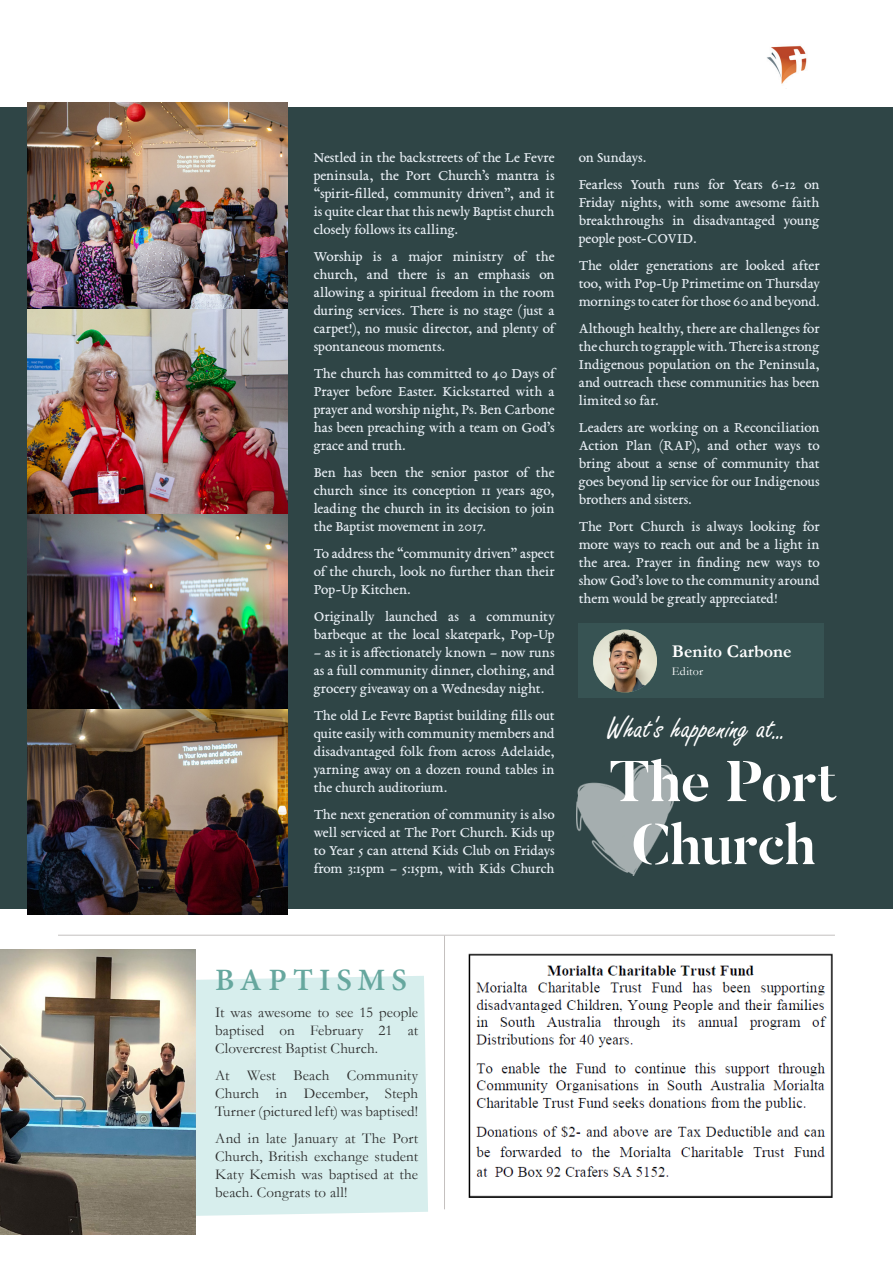
<style>
.page{position:relative;width:893px;height:1263px;background:#fff}
.page>*{position:absolute;margin:0;border:0;box-sizing:border-box;transform-origin:0 0}
.Subheader_1_-_Center{font:700 57px/63px "Butler Stencil";letter-spacing:-.005em;color:#fff;text-align:center}
.Subheader_1_-_Center-2{font:33px "Freestyle Script";color:#fff}
.Subheader_1_-_Center-3{font:700 30.6px "Adobe Hebrew";letter-spacing:.195em;color:#66a79e}
.Body_Copy_-_Left{font:700 18px "Garamond";letter-spacing:-.005em;color:#fff}
.Body_Copy_-_Left-2{font:15px/18px "EB Garamond 08";color:#e7edf3;text-align:justify}
.Body_Copy_-_Left-3{font:15px/18px "Garamond";letter-spacing:.005em;color:#2d2e2e;text-align:justify}
.Body_Copy_-_Left-4{font:12px "Garamond";letter-spacing:.01em;color:#fff}
</style>
<div class="page">
<div style="left:0;top:108px;width:893px;height:801px;background:#2f4546"></div>
<img style="left:577px;top:765px;width:96px;height:110px">
<div style="left:578px;top:623px;width:246px;height:75px;background:#375353"></div>
<hr style="left:58px;top:935px;width:777px;height:1px;background:#c4c0bf">
<hr style="left:444px;top:935px;width:1px;height:274px;background:#c4c0bf">
<img style="left:468px;top:953px;width:365px;height:245px">
<img style="left:767px;top:45px;width:40px;height:39px">
<img style="left:28px;top:309px;width:259px;height:205px">
<img style="left:28px;top:514px;width:259px;height:400px">
<img style="left:28px;top:102px;width:259px;height:207px">
<div style="left:196px;top:976px;width:232px;height:240px;background:#d7eeed"></div>
<img style="left:593px;top:630px;width:64px;height:62px">
<img style="left:0;top:949px;width:196px;height:285px">
<p class="Body_Copy_-_Left-2" style="left:314px;top:148px;width:242px">Nestled in the backstreets of the Le Fevre peninsula, the Port Church’s mantra is “spirit-filled, community driven”, and it is quite clear that this newly Baptist church closely follows its calling.</p>
<p class="Body_Copy_-_Left-2" style="left:314px;top:247px;width:243px">Worship is a major ministry of the church, and there is an emphasis on allowing a spiritual freedom in the room during services. There is no stage (just a carpet!), no music director, and plenty of spontaneous moments.</p>
<p class="Body_Copy_-_Left-2" style="left:314px;top:364px;width:243px">The church has committed to 40 Days of Prayer before Easter. Kickstarted with a prayer and worship night, Ps. Ben Carbone has been preaching with a team on God’s grace and truth.</p>
<p class="Body_Copy_-_Left-2" style="left:314px;top:463px;width:242px">Ben has been the senior pastor of the church since its conception 11 years ago, leading the church in its decision to join the Baptist movement in 2017.</p>
<p class="Body_Copy_-_Left-2" style="left:314px;top:544px;width:242px">To address the “community driven” aspect of the church, look no further than their Pop-Up Kitchen.</p>
<p class="Body_Copy_-_Left-2" style="left:314px;top:607px;width:242px">Originally launched as a community barbeque at the local skatepark, Pop-Up</p>
<p class="Body_Copy_-_Left-2" style="left:314px;top:643px;width:243px">– as it is affectionately known – now runs as a full community dinner, clothing, and grocery giveaway on a Wednesday night.</p>
<p class="Body_Copy_-_Left-2" style="left:314px;top:706px;width:243px">The old Le Fevre Baptist building fills out quite easily with community members and disadvantaged folk from across Adelaide, yarning away on a dozen round tables in the church auditorium.</p>
<p class="Body_Copy_-_Left-2" style="left:314px;top:805px;width:243px">The next generation of community is also well serviced at The Port Church. Kids up to Year 5 can attend Kids Club on Fridays from 3:15pm – 5:15pm, with Kids Church</p>
<p class="Body_Copy_-_Left-2" style="left:579px;top:144px;width:242px;line-height:27px">on Sundays.<br>Fearless Youth runs for Years 6-12 on</p>
<p class="Body_Copy_-_Left-2" style="left:579px;top:193px;width:243px">Friday nights, with some awesome faith breakthroughs in disadvantaged young people post-COVID.</p>
<p class="Body_Copy_-_Left-2" style="left:579px;top:256px;width:242px">The older generations are looked after too, with Pop-Up Primetime on Thursday mornings to cater for those 60 and beyond.</p>
<p class="Body_Copy_-_Left-2" style="left:579px;top:319px;width:242px">Although healthy, there are challenges for the church to grapple with. There is a strong Indigenous population on the Peninsula, and outreach these communities has been limited so far.</p>
<p class="Body_Copy_-_Left-2" style="left:579px;top:418px;width:243px">Leaders are working on a Reconciliation Action Plan (RAP), and other ways to bring about a sense of community that goes beyond lip service for our Indigenous brothers and sisters.</p>
<p class="Body_Copy_-_Left-2" style="left:579px;top:517px;width:243px">The Port Church is always looking for more ways to reach out and be a light in the area. Prayer in finding new ways to show God’s love to the community around them would be greatly appreciated!</p>
<p class="Body_Copy_-_Left" style="left:672px;top:639px;width:121px">Benito Carbone</p>
<p class="Body_Copy_-_Left-4" style="left:672px;top:663px;width:33px">Editor</p>
<p class="Subheader_1_-_Center-2" style="left:607px;top:710px;width:183px">What's happening at...</p>
<p class="Subheader_1_-_Center" style="left:610px;top:749px;width:229px">The Port<br>Church</p>
<p class="Subheader_1_-_Center-3" style="left:215px;top:962px;width:193px">BAPTISMS</p>
<p class="Body_Copy_-_Left-3" style="left:215px;top:1003px;width:204px">It was awesome to see 15 people baptised on February 21 at Clovercrest Baptist Church.</p>
<p class="Body_Copy_-_Left-3" style="left:215px;top:1066px;width:204px">At West Beach Community Church in December, Steph Turner (pictured left) was baptised!</p>
<p class="Body_Copy_-_Left-3" style="left:215px;top:1129px;width:204px">And in late January at The Port Church, British exchange student Katy Kemish was baptised at the beach. Congrats to all!</p>
</div>
